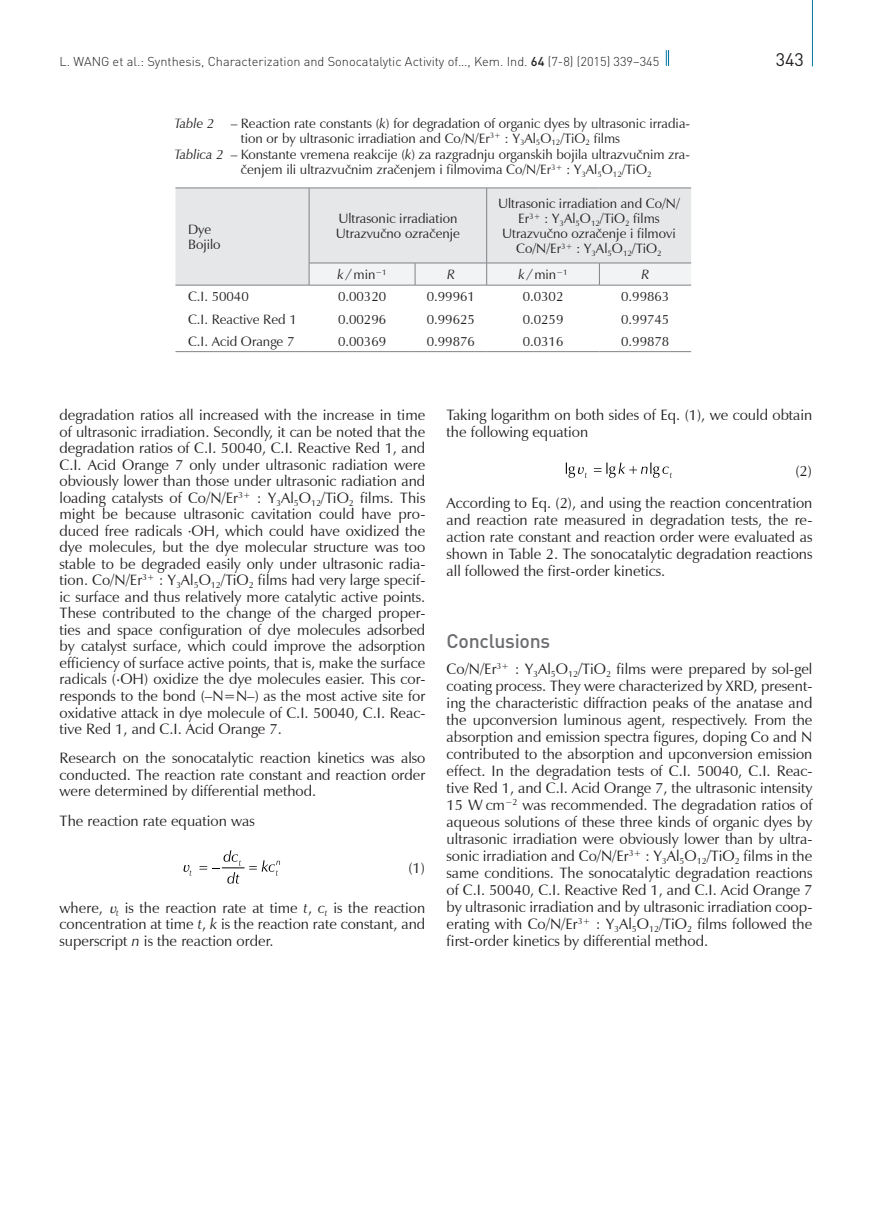
<style>
.page{position:relative;width:872px;height:1212px;background:#fff}
.page>*{position:absolute;margin:0;border:0;box-sizing:border-box;transform-origin:0 0}
._07_NASLOV_POGLAVLJA{font:500 19.5px "DIN Pro";letter-spacing:-.015em;color:#6c6d70}
.t1{font:18px "DIN Pro";color:#231f20}
._10_TEKST_RADA_-_ENG{font:15px/16.5px "Zapf Humanist Roman KUI";color:#231f20;text-align:justify}
._13_TEKST_TABLICA{font:13.5px/15px "Zapf Humanist Roman KUI";color:#231f20;text-align:center}
._12_POTPIS_-_SLIKA{font:13.5px "Zapf Humanist Roman KUI";color:#231f20}
._11_POTPIS_TABLICA{font:13.5px "Zapf Humanist Roman KUI";color:#231f20}
._11_POTPIS_TABLICA-2{font:13.5px "Zapf Humanist Italic KUI";color:#231f20}
._13_TEKST_TABLICA-2{font:13.5px "Zapf Humanist Italic KUI";color:#231f20}
.t2{font:300 12.75px "DIN Pro";color:#231f20}
.s1{font-weight:500}
.s2{font-family:"Zapf Humanist Italic KUI"}
</style>
<div class="page">
<svg style="left:666px;top:50px;width:3px;height:16px"></svg>
<hr style="left:812px;top:0;width:1px;height:66px;background:#0076a3">
<svg style="left:183px;top:865px;width:9px;height:11px"></svg>
<svg style="left:199px;top:850px;width:81px;height:33px"></svg>
<svg style="left:566px;top:462px;width:21px;height:16px"></svg>
<svg style="left:594px;top:462px;width:78px;height:16px"></svg>
<div style="left:175px;top:189px;width:516px;height:96px;background:#e6e7e9"></div>
<hr style="left:175px;top:188px;width:134px;height:1px;background:#808285">
<hr style="left:175px;top:285px;width:134px;height:1px;background:#808285">
<hr style="left:309px;top:188px;width:106px;height:1px;background:#808285">
<hr style="left:309px;top:188px;width:1px;height:75px;background:#808285">
<hr style="left:415px;top:188px;width:71px;height:1px;background:#808285">
<hr style="left:486px;top:188px;width:113px;height:1px;background:#808285">
<hr style="left:486px;top:188px;width:1px;height:75px;background:#808285">
<hr style="left:599px;top:188px;width:92px;height:1px;background:#808285">
<svg style="left:309px;top:263px;width:382px;height:22px"></svg>
<hr style="left:309px;top:285px;width:106px;height:1px;background:#808285">
<hr style="left:415px;top:285px;width:71px;height:1px;background:#808285">
<hr style="left:486px;top:285px;width:113px;height:1px;background:#808285">
<hr style="left:599px;top:285px;width:92px;height:1px;background:#808285">
<hr style="left:175px;top:351px;width:134px;height:1px;background:#808285">
<hr style="left:309px;top:351px;width:106px;height:1px;background:#808285">
<hr style="left:415px;top:351px;width:71px;height:1px;background:#808285">
<hr style="left:486px;top:351px;width:113px;height:1px;background:#808285">
<hr style="left:599px;top:351px;width:92px;height:1px;background:#808285">
<p class="t2" style="left:60px;top:53px;width:601px">L. WANG et al.: Synthesis, Characterization and Sonocatalytic Activity of…, Kem. Ind. <span class="s1">64</span> (7-8) (2015) 339−345</p>
<p class="t1" style="left:775px;top:47px;width:30px">343</p>
<p class="_11_POTPIS_TABLICA-2" style="left:174px;top:114px;width:41px">Table 2</p>
<p class="_12_POTPIS_-_SLIKA" style="left:231px;top:114px;width:461px">– Reaction rate constants (<span class="s2">k</span>) for degradation of organic dyes by ultrasonic irradia-</p>
<p class="_11_POTPIS_TABLICA" style="left:241px;top:129px;width:381px">tion or by ultrasonic irradiation and Co/N/Er<sup>3+</sup> : Y<sub>3</sub>Al<sub>5</sub>O<sub>12</sub>/TiO<sub>2</sub> films</p>
<p class="_11_POTPIS_TABLICA-2" style="left:174px;top:145px;width:51px">Tablica 2</p>
<p class="_12_POTPIS_-_SLIKA" style="left:231px;top:145px;width:461px">– Konstante vremena reakcije (<span class="s2">k</span>) za razgradnju organskih bojila ultrazvučnim zra-</p>
<p class="_11_POTPIS_TABLICA" style="left:241px;top:160px;width:412px">čenjem ili ultrazvučnim zračenjem i filmovima Co/N/Er<sup>3+</sup> : Y<sub>3</sub>Al<sub>5</sub>O<sub>12</sub>/TiO<sub>2</sub></p>
<p class="_13_TEKST_TABLICA" style="left:188px;top:223px;width:25px">Dye</p>
<p class="_13_TEKST_TABLICA" style="left:188px;top:238px;width:34px">Bojilo</p>
<p class="_13_TEKST_TABLICA" style="left:338px;top:212px;width:121px">Ultrasonic irradiation</p>
<p class="_13_TEKST_TABLICA" style="left:336px;top:227px;width:126px">Utrazvučno ozračenje</p>
<p class="_13_TEKST_TABLICA" style="left:498px;top:197px;width:183px">Ultrasonic irradiation and Co/N/<br>Er<sup>3+</sup> : Y<sub>3</sub>Al<sub>5</sub>O<sub>12</sub>/TiO<sub>2</sub> films</p>
<p class="_13_TEKST_TABLICA" style="left:502px;top:227px;width:175px">Utrazvučno ozračenje i filmovi<br>Co/N/Er<sup>3+</sup> : Y<sub>3</sub>Al<sub>5</sub>O<sub>12</sub>/TiO<sub>2</sub></p>
<p class="_13_TEKST_TABLICA" style="left:337px;top:268px;width:51px"><span class="s2">k</span> ⁄ min<sup>−1</sup></p>
<p class="_13_TEKST_TABLICA-2" style="left:447px;top:265px;width:9px">R</p>
<p class="_13_TEKST_TABLICA" style="left:518px;top:268px;width:51px"><span class="s2">k</span> ⁄ min<sup>−1</sup></p>
<p class="_13_TEKST_TABLICA-2" style="left:641px;top:265px;width:9px">R</p>
<p class="_13_TEKST_TABLICA" style="left:188px;top:290px;width:62px">C.I. 50040</p>
<p class="_13_TEKST_TABLICA" style="left:338px;top:290px;width:50px">0.00320</p>
<p class="_13_TEKST_TABLICA" style="left:427px;top:290px;width:50px">0.99961</p>
<p class="_13_TEKST_TABLICA" style="left:522px;top:290px;width:42px">0.0302</p>
<p class="_13_TEKST_TABLICA" style="left:621px;top:290px;width:50px">0.99863</p>
<p class="_13_TEKST_TABLICA" style="left:188px;top:312px;width:110px">C.I. Reactive Red 1</p>
<p class="_13_TEKST_TABLICA" style="left:338px;top:312px;width:50px">0.00296</p>
<p class="_13_TEKST_TABLICA" style="left:427px;top:312px;width:50px">0.99625</p>
<p class="_13_TEKST_TABLICA" style="left:522px;top:312px;width:42px">0.0259</p>
<p class="_13_TEKST_TABLICA" style="left:621px;top:312px;width:50px">0.99745</p>
<p class="_13_TEKST_TABLICA" style="left:188px;top:334px;width:108px">C.I. Acid Orange 7</p>
<p class="_13_TEKST_TABLICA" style="left:338px;top:334px;width:50px">0.00369</p>
<p class="_13_TEKST_TABLICA" style="left:427px;top:334px;width:50px">0.99876</p>
<p class="_13_TEKST_TABLICA" style="left:522px;top:334px;width:42px">0.0316</p>
<p class="_13_TEKST_TABLICA" style="left:621px;top:334px;width:50px">0.99878</p>
<p class="_10_TEKST_RADA_-_ENG" style="left:60px;top:408px;width:367px">degradation ratios all increased with the increase in time of ultrasonic irradiation. Secondly, it can be noted that the degradation ratios of C.I. 50040, C.I. Reactive Red 1, and C.I. Acid Orange 7 only under ultrasonic radiation were obviously lower than those under ultrasonic radiation and loading catalysts of Co/N/Er<sup>3+</sup> : Y<sub>3</sub>Al<sub>5</sub>O<sub>12</sub>/TiO<sub>2</sub> films. This might be because ultrasonic cavitation could have pro&shy;duced free radicals ·OH, which could have oxidized the dye molecules, but the dye molecular structure was too stable to be degraded easily only under ultrasonic radia&shy;tion. Co/N/Er<sup>3+</sup> : Y<sub>3</sub>Al<sub>5</sub>O<sub>12</sub>/TiO<sub>2</sub> films had very large specif&shy;ic surface and thus relatively more catalytic active points.<br>These contributed to the change of the charged proper&shy;ties and space configuration of dye molecules adsorbed by catalyst surface, which could improve the adsorption efficiency of surface active points, that is, make the surface radicals (⋅OH) oxidize the dye molecules easier. This cor&shy;responds to the bond (–N=N–) as the most active site for oxidative attack in dye molecule of C.I. 50040, C.I. Reac&shy;tive Red 1, and C.I. Acid Orange 7.</p>
<p class="_10_TEKST_RADA_-_ENG" style="left:60px;top:751px;width:367px">Research on the sonocatalytic reaction kinetics was also conducted. The reaction rate constant and reaction order were determined by differential method.</p>
<p class="_10_TEKST_RADA_-_ENG" style="left:60px;top:813px;width:197px">The reaction rate equation was</p>
<p class="_10_TEKST_RADA_-_ENG" style="left:408px;top:860px;width:18px">(1)</p>
<p class="_10_TEKST_RADA_-_ENG" style="left:60px;top:900px;width:367px">where, <span class="s2">υ</span><sub>t</sub> is the reaction rate at time <span class="s2">t</span>, <span class="s2">c</span><sub>t</sub> is the reaction concentration at time <span class="s2">t</span>, <span class="s2">k</span> is the reaction rate constant, and superscript <span class="s2">n</span> is the reaction order.</p>
<p class="_10_TEKST_RADA_-_ENG" style="left:446px;top:407px;width:367px;line-height:17px">Taking logarithm on both sides of Eq. (1), we could obtain the following equation</p>
<p class="_10_TEKST_RADA_-_ENG" style="left:795px;top:463px;width:18px">(2)</p>
<p class="_10_TEKST_RADA_-_ENG" style="left:446px;top:495px;width:367px;line-height:17px">According to Eq. (2), and using the reaction concentration and reaction rate measured in degradation tests, the re&shy;action rate constant and reaction order were evaluated as shown in Table 2. The sonocatalytic degradation reactions all followed the first-order kinetics.</p>
<p class="_07_NASLOV_POGLAVLJA" style="left:446px;top:628px;width:105px">Conclusions</p>
<p class="_10_TEKST_RADA_-_ENG" style="left:446px;top:661px;width:367px;line-height:17px">Co/N/Er<sup>3+</sup> : Y<sub>3</sub>Al<sub>5</sub>O<sub>12</sub>/TiO<sub>2</sub> films were prepared by sol-gel coating process. They were characterized by XRD, present&shy;ing the characteristic diffraction peaks of the anatase and the upconversion luminous agent, respectively. From the absorption and emission spectra figures, doping Co and N contributed to the absorption and upconversion emission effect. In the degradation tests of C.I. 50040, C.I. Reac&shy;tive Red 1, and C.I. Acid Orange 7, the ultrasonic intensity 15 W cm<sup>−2</sup> was recommended. The degradation ratios of aqueous solutions of these three kinds of organic dyes by ultrasonic irradiation were obviously lower than by ultra&shy;sonic irradiation and Co/N/Er<sup>3+</sup> : Y<sub>3</sub>Al<sub>5</sub>O<sub>12</sub>/TiO<sub>2</sub> films in the same conditions. The sonocatalytic degradation reactions of C.I. 50040, C.I. Reactive Red 1, and C.I. Acid Orange 7 by ultrasonic irradiation and by ultrasonic irradiation coop&shy;erating with Co/N/Er<sup>3+</sup> : Y<sub>3</sub>Al<sub>5</sub>O<sub>12</sub>/TiO<sub>2</sub> films followed the first-order kinetics by differential method.</p>
</div>
